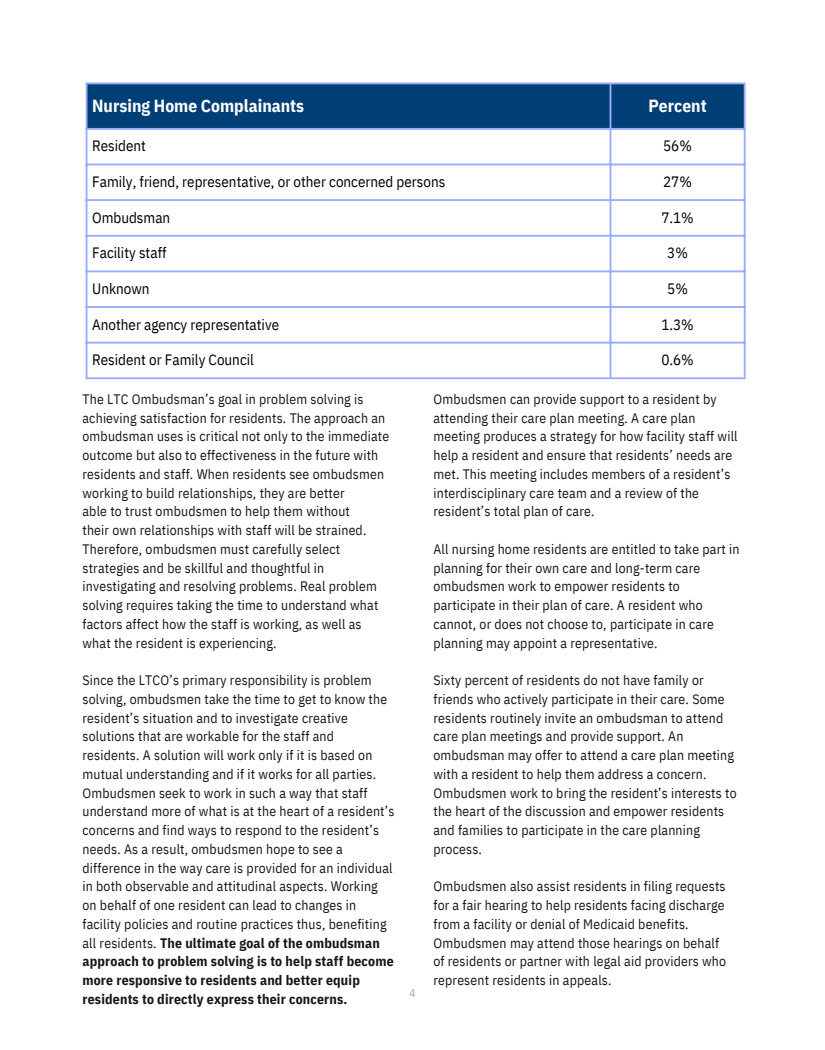
<style>
.page{position:relative;width:825px;height:1050px;background:#fff}
.page>*{position:absolute;margin:0;border:0;box-sizing:border-box;transform-origin:0 0}
.t1{font:700 17.5px "IBM Plex Sans Cond";color:#fff}
.t2{font:700 17.5px "IBM Plex Sans Cond";color:#fcfcfd}
.t3{font:15px "IBM Plex Sans Cond";color:#000}
.t4{font:13.75px/18.8px "IBM Plex Sans Cond";letter-spacing:.015em;color:#171615}
.t5{font:11.25px "IBM Plex Sans Cond";color:#a0a4a7}
.s1{font-weight:700}
</style>
<div class="page">
<div style="left:88px;top:84px;width:656px;height:44px;background:#003e76"></div>
<hr style="left:86px;top:84px;width:2px;height:293px;background:#99acff">
<hr style="left:610px;top:84px;width:1px;height:293px;background:#99acff">
<hr style="left:744px;top:84px;width:2px;height:293px;background:#99acff">
<hr style="left:86px;top:82px;width:660px;height:2px;background:#99acff">
<hr style="left:86px;top:128px;width:660px;height:2px;background:#99acff">
<hr style="left:86px;top:164px;width:660px;height:1px;background:#99acff">
<hr style="left:86px;top:199px;width:660px;height:2px;background:#99acff">
<hr style="left:86px;top:235px;width:660px;height:2px;background:#99acff">
<hr style="left:86px;top:270px;width:660px;height:2px;background:#99acff">
<hr style="left:86px;top:306px;width:660px;height:2px;background:#99acff">
<hr style="left:86px;top:342px;width:660px;height:2px;background:#99acff">
<hr style="left:86px;top:377px;width:660px;height:2px;background:#99acff">
<p class="t1" style="left:92px;top:94px;width:214px">Nursing Home Complainants</p>
<p class="t2" style="left:648px;top:94px;width:60px">Percent</p>
<p class="t3" style="left:92px;top:136px;width:55px">Resident</p>
<p class="t3" style="left:663px;top:136px;width:30px">56%</p>
<p class="t3" style="left:92px;top:172px;width:355px">Family, friend, representative, or other concerned persons</p>
<p class="t3" style="left:663px;top:172px;width:30px">27%</p>
<p class="t3" style="left:92px;top:207px;width:80px">Ombudsman</p>
<p class="t3" style="left:661px;top:207px;width:34px">7.1%</p>
<p class="t3" style="left:92px;top:243px;width:76px">Facility staff</p>
<h1 class="t3" style="left:667px;top:243px;width:22px">3%</h1>
<h1 class="t3" style="left:92px;top:279px;width:59px">Unknown</h1>
<p class="t3" style="left:667px;top:279px;width:22px">5%</p>
<h1 class="t3" style="left:92px;top:314px;width:188px">Another agency representative</h1>
<h1 class="t3" style="left:661px;top:314px;width:34px">1.3%</h1>
<h1 class="t3" style="left:92px;top:350px;width:163px">Resident or Family Council</h1>
<h1 class="t3" style="left:661px;top:350px;width:34px">0.6%</h1>
<p class="t4" style="left:82px;top:389px;width:308px">The LTC Ombudsman’s goal in problem solving is achieving satisfaction for residents. The approach an ombudsman uses is critical not only to the immediate outcome but also to effectiveness in the future with residents and staff. When residents see ombudsmen working to build relationships, they are better<br>able to trust ombudsmen to help them without<br>their own relationships with staff will be strained.<br>Therefore, ombudsmen must carefully select strategies and be skillful and thoughtful in investigating and resolving problems. Real problem solving requires taking the time to understand what factors affect how the staff is working, as well as what the resident is experiencing.</p>
<p class="t4" style="left:82px;top:671px;width:313px">Since the LTCO’s primary responsibility is problem solving, ombudsmen take the time to get to know the resident’s situation and to investigate creative solutions that are workable for the staff and residents. A solution will work only if it is based on mutual understanding and if it works for all parties.<br>Ombudsmen seek to work in such a way that staff understand more of what is at the heart of a resident’s concerns and find ways to respond to the resident’s needs. As a result, ombudsmen hope to see a difference in the way care is provided for an individual in both observable and attitudinal aspects. Working on behalf of one resident can lead to changes in facility policies and routine practices thus, benefiting all residents. <span class="s1">The ultimate goal of the ombudsman approach to problem solving is to help staff become more responsive to residents and better equip residents to directly express their concerns.</span></p>
<p class="t5" style="left:409px;top:985px;width:8px">4</p>
<p class="t4" style="left:433px;top:389px;width:306px">Ombudsmen can provide support to a resident by attending their care plan meeting. A care plan meeting produces a strategy for how facility staff will help a resident and ensure that residents’ needs are met. This meeting includes members of a resident’s interdisciplinary care team and a review of the resident’s total plan of care.</p>
<p class="t4" style="left:433px;top:539px;width:308px">All nursing home residents are entitled to take part in planning for their own care and long-term care ombudsmen work to empower residents to participate in their plan of care. A resident who cannot, or does not choose to, participate in care planning may appoint a representative.</p>
<p class="t4" style="left:433px;top:671px;width:305px">Sixty percent of residents do not have family or friends who actively participate in their care. Some residents routinely invite an ombudsman to attend care plan meetings and provide support. An ombudsman may offer to attend a care plan meeting with a resident to help them address a concern.<br>Ombudsmen work to bring the resident’s interests to the heart of the discussion and empower residents and families to participate in the care planning process.</p>
<p class="t4" style="left:433px;top:877px;width:294px">Ombudsmen also assist residents in filing requests for a fair hearing to help residents facing discharge from a facility or denial of Medicaid benefits.<br>Ombudsmen may attend those hearings on behalf of residents or partner with legal aid providers who represent residents in appeals.</p>
</div>
